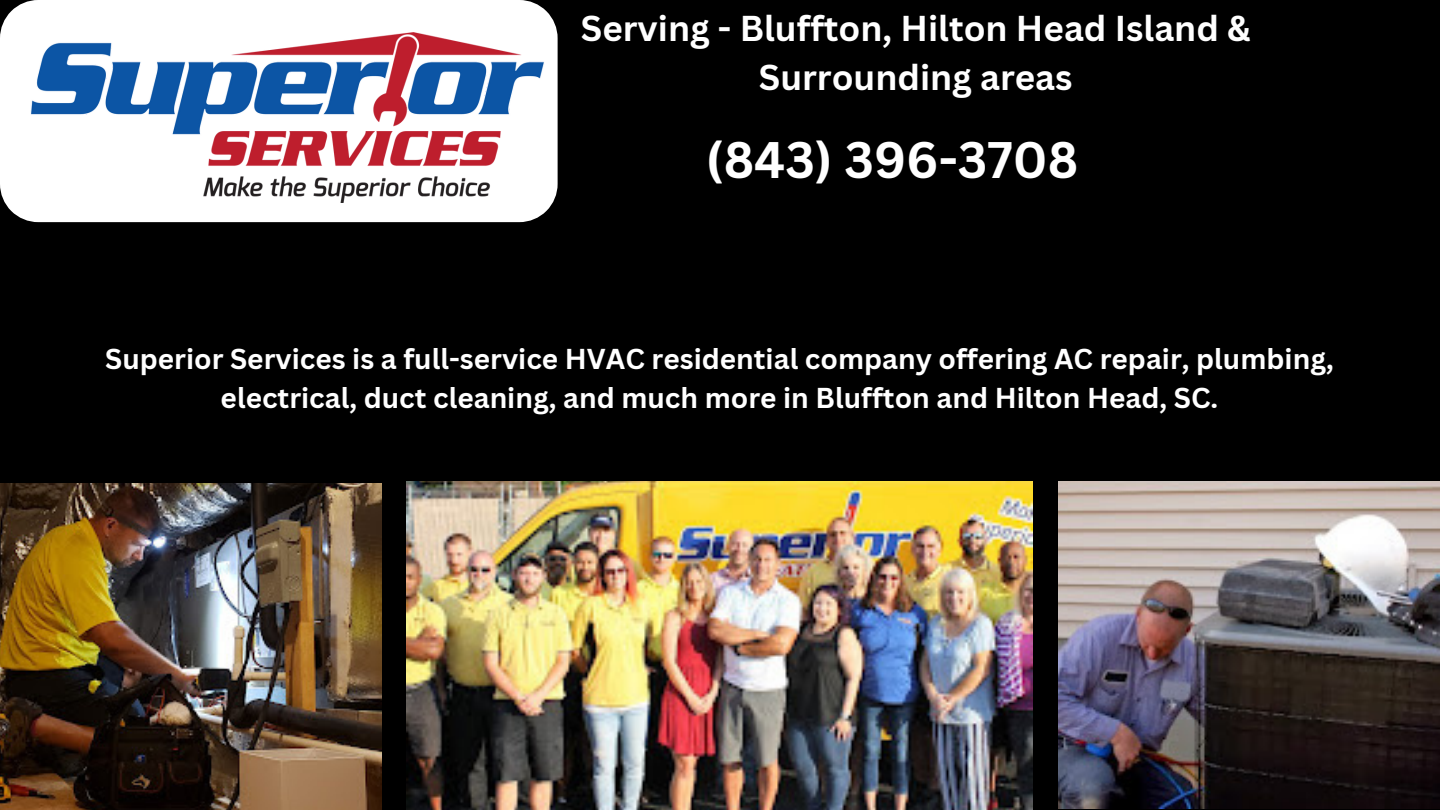
<style>
.page{position:relative;width:1440px;height:810px;background:#000}
.page>*{position:absolute;margin:0;border:0;box-sizing:border-box;transform-origin:0 0}
.t1{font:700 50px "Canva Sans";color:#fff}
.t2{font:700 35px/48.8px "Canva Sans";color:#fff;text-align:center}
.t3{font:700 28px/39px "Canva Sans";color:#fff;text-align:center}
</style>
<div class="page">
<img style="left:407px;top:482px;width:625px;height:328px">
<img style="left:0;top:483px;width:382px;height:327px">
<img style="left:1058px;top:482px;width:382px;height:327px">
<div style="left:0;top:0;width:558px;height:222px;background:#fff"></div>
<img style="left:30px;top:32px;width:515px;height:170px">
<h2 class="t2" style="left:581px;top:3px;width:671px">Serving - Bluffton, Hilton Head Island &amp;<br>Surrounding areas</h2>
<h1 class="t1" style="left:706px;top:125px;width:374px">(843) 396-3708</h1>
<p class="t3" style="left:105px;top:338px;width:1230px">Superior Services is a full-service HVAC residential company offering AC repair, plumbing, electrical, duct cleaning, and much more in Bluffton and Hilton Head, SC.</p>
</div>
